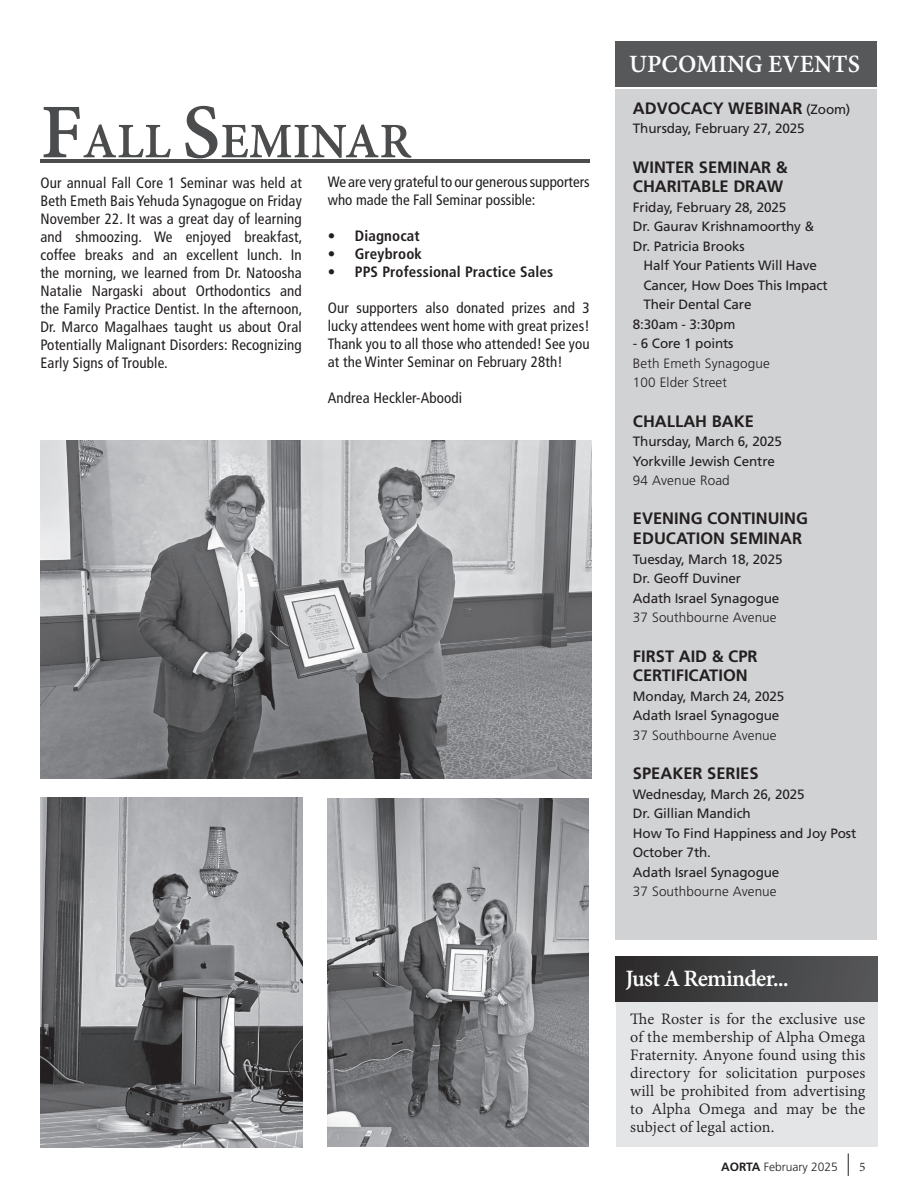
<style>
.page{position:relative;width:918px;height:1188px;background:#fff}
.page>*{position:absolute;margin:0;border:0;box-sizing:border-box;transform-origin:0 0}
.t1{font:700 54px "Adobe Devanagari";color:#4b4c4d}
.t2{font:700 27px "Adobe Devanagari";color:#fff}
.t3{font:700 25.5px "Adobe Devanagari";letter-spacing:-.03em;color:#fff}
.t4{font:17.25px/18px "Adobe Devanagari";letter-spacing:.005em;color:#231f20;text-align:justify}
.t5{font:700 16.5px/19.8px "Frutiger";color:#231f20}
.t6{font:condensed 15px/18px "Frutiger";letter-spacing:.01em;color:#231f20;text-align:justify}
.t7{font:700 condensed 15px "Frutiger";letter-spacing:.01em;color:#231f20}
.t8{font:14.25px "Adobe Devanagari";color:#231f20}
.t9{font:13.5px/19.5px "Frutiger";letter-spacing:-.01em;color:#231f20}
.t10{font:300 13.5px/19.5px "Frutiger";letter-spacing:.01em;color:#231f20}
.t11{font:300 12px "Frutiger";color:#231f20}
.s1{font-size:84px}
.s2{font-weight:400;font-size:13.5px}
.s3{font-weight:700}
</style>
<div class="page">
<svg style="left:848px;top:1153px;width:1px;height:23px"></svg>
<hr style="left:40px;top:159px;width:550px;height:3px;background:#4b4c4d">
<div style="left:616px;top:991px;width:262px;height:156px;background:#e4e5e7"></div>
<div style="left:616px;top:956px;width:262px;height:46px;background:linear-gradient(to right,#2c2a2b,#57595a)"></div>
<div style="left:616px;top:89px;width:261px;height:851px;background:#d1d2d4"></div>
<div style="left:616px;top:41px;width:261px;height:45px;background:#57585a"></div>
<img style="left:328px;top:799px;width:261px;height:347px">
<img style="left:40px;top:798px;width:263px;height:349px">
<img style="left:40px;top:441px;width:552px;height:338px">
<h1 class="t1" style="left:40px;top:110px;width:372px"><span class="s1">F</span>ALL <span class="s1">S</span>EMINAR</h1>
<p class="t6" style="left:328px;top:173px;width:263px">We are very grateful to our generous supporters who made the Fall Seminar possible:</p>
<p class="t7" style="left:328px;top:227px;width:94px">• Diagnocat</p>
<p class="t7" style="left:328px;top:245px;width:96px">• Greybrook</p>
<p class="t7" style="left:328px;top:263px;width:227px">• PPS Professional Practice Sales</p>
<p class="t6" style="left:328px;top:299px;width:263px">Our supporters also donated prizes and 3 lucky attendees went home with great prizes!<br>Thank you to all those who attended! See you at the Winter Seminar on February 28th!</p>
<p class="t6" style="left:328px;top:389px;width:136px">Andrea Heckler-Aboodi</p>
<p class="t6" style="left:40px;top:174px;width:263px">Our annual Fall Core 1 Seminar was held at Beth Emeth Bais Yehuda Synagogue on Friday November 22. It was a great day of learning and shmoozing. We enjoyed breakfast, coffee breaks and an excellent lunch. In the morning, we learned from Dr. Natoosha Natalie Nargaski about Orthodontics and the Family Practice Dentist. In the afternoon, Dr. Marco Magalhaes taught us about Oral Potentially Malignant Disorders: Recognizing Early Signs of Trouble.</p>
<h2 class="t2" style="left:629px;top:48px;width:233px">UPCOMING EVENTS</h2>
<p class="t5" style="left:633px;top:98px;width:219px">ADVOCACY WEBINAR <span class="s2">(Zoom)</span></p>
<p class="t9" style="left:633px;top:119px;width:173px">Thursday, February 27, 2025</p>
<p class="t5" style="left:633px;top:157px;width:156px">WINTER SEMINAR &amp;<br>CHARITABLE DRAW</p>
<p class="t9" style="left:633px;top:197px;width:183px">Friday, February 28, 2025<br>Dr. Gaurav Krishnamoorthy &amp;<br>Dr. Patricia Brooks</p>
<p class="t9" style="left:643px;top:256px;width:175px">Half Your Patients Will Have</p>
<p class="t9" style="left:643px;top:275px;width:186px">Cancer, How Does This Impact</p>
<p class="t9" style="left:643px;top:295px;width:110px">Their Dental Care</p>
<p class="t9" style="left:633px;top:314px;width:104px">8:30am - 3:30pm</p>
<p class="t9" style="left:633px;top:334px;width:102px">- 6 Core 1 points</p>
<p class="t10" style="left:633px;top:354px;width:138px">Beth Emeth Synagogue<br>100 Elder Street</p>
<p class="t5" style="left:633px;top:411px;width:122px">CHALLAH BAKE</p>
<p class="t9" style="left:633px;top:432px;width:151px">Thursday, March 6, 2025<br>Yorkville Jewish Centre</p>
<p class="t10" style="left:633px;top:471px;width:98px">94 Avenue Road</p>
<p class="t5" style="left:633px;top:509px;width:177px">EVENING CONTINUING<br>EDUCATION SEMINAR</p>
<p class="t9" style="left:633px;top:549px;width:151px">Tuesday, March 18, 2025<br>Dr. Geoff Duviner<br>Adath Israel Synagogue</p>
<p class="t10" style="left:633px;top:608px;width:145px">37 Southbourne Avenue</p>
<p class="t5" style="left:633px;top:646px;width:126px">FIRST AID &amp; CPR<br>CERTIFICATION</p>
<p class="t9" style="left:633px;top:686px;width:153px">Monday, March 24, 2025<br>Adath Israel Synagogue</p>
<p class="t10" style="left:633px;top:726px;width:145px">37 Southbourne Avenue</p>
<p class="t5" style="left:633px;top:764px;width:127px">SPEAKER SERIES</p>
<p class="t9" style="left:633px;top:784px;width:225px">Wednesday, March 26, 2025<br>Dr. Gillian Mandich<br>How To Find Happiness and Joy Post<br>October 7th.<br>Adath Israel Synagogue</p>
<p class="t10" style="left:633px;top:882px;width:145px">37 Southbourne Avenue</p>
<h3 class="t3" style="left:626px;top:964px;width:165px">Just A Reminder...</h3>
<p class="t4" style="left:630px;top:1012px;width:237px">The Roster is for the exclusive use of the membership of Alpha Omega Fraternity. Anyone found using this directory for solicitation purposes will be prohibited from advertising to Alpha Omega and may be the subject of legal action.</p>
<p class="t11" style="left:721px;top:1160px;width:118px"><span class="s3">AORTA</span> February 2025</p>
<p class="t8" style="left:859px;top:1157px;width:8px">5</p>
</div>
